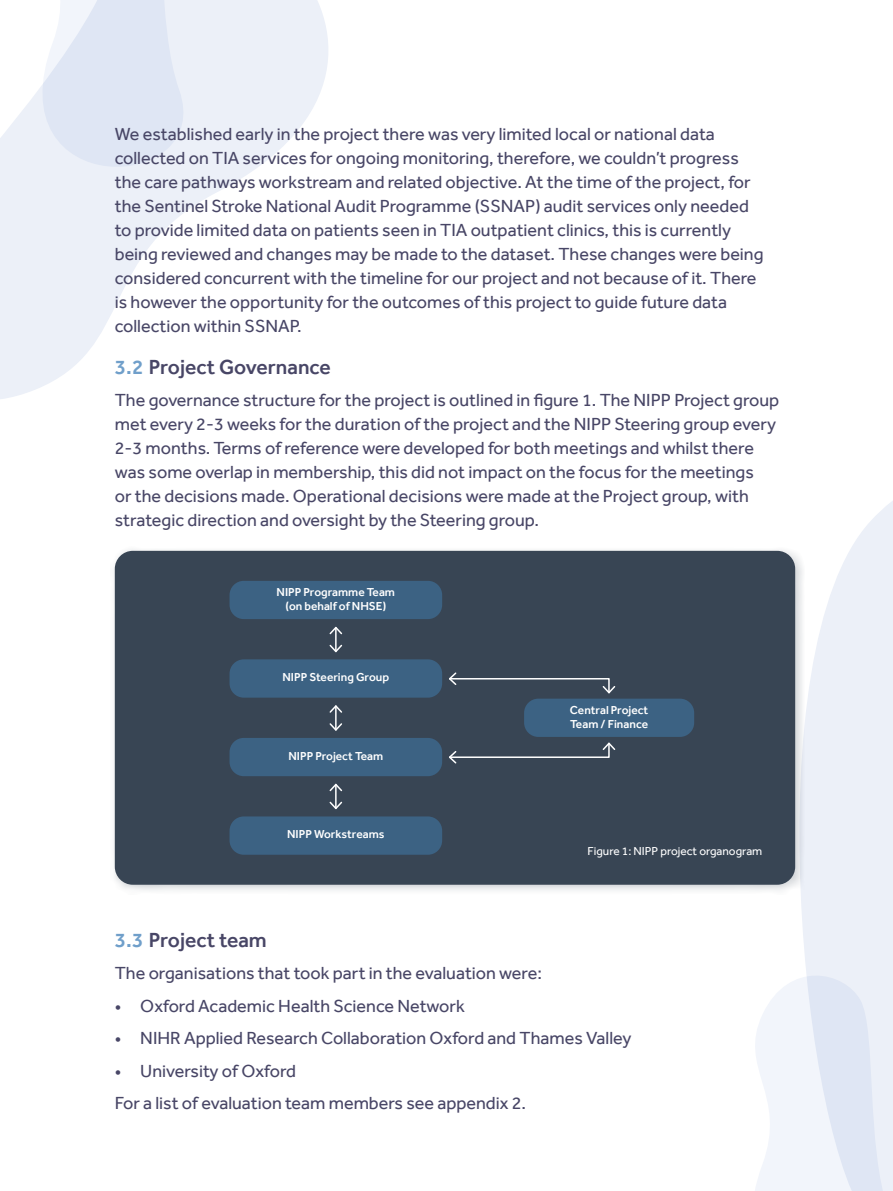
<style>
.page{position:relative;width:893px;height:1191px;background:#fff}
.page>*{position:absolute;margin:0;border:0;box-sizing:border-box;transform-origin:0 0}
.t1{font:500 21px "Effra";color:#484666}
.t2{font:18px/24px "Effra";color:#484666}
.t3{font:500 11.85px/14.2px "Effra";color:#fff;text-align:center}
.t4{font:11.85px "Effra";color:#fff}
.s1{color:#709fca}
</style>
<div class="page">
<svg style="left:0;top:0;width:328px;height:399px"></svg>
<svg style="left:801px;top:501px;width:92px;height:458px;fill:#ecf0f8"></svg>
<svg style="left:0;top:0;width:195px;height:191px"></svg>
<svg style="left:755px;top:959px;width:138px;height:232px;fill:#ecf0f8"></svg>
<div style="left:110px;top:546px;width:695px;height:348px;background:#384554;opacity:.25"></div>
<div style="left:115px;top:551px;width:680px;height:333px;background:#384554;border-radius:18px"></div>
<div style="left:230px;top:581px;width:212px;height:38px;background:#3c6283;border-radius:14px"></div>
<div style="left:230px;top:659px;width:212px;height:38px;background:#3c6283;border-radius:14px"></div>
<div style="left:230px;top:738px;width:212px;height:38px;background:#3c6283;border-radius:14px"></div>
<div style="left:230px;top:816px;width:212px;height:38px;background:#3c6283;border-radius:14px"></div>
<hr style="left:335px;top:627px;width:2px;height:24px;background:#fff">
<svg style="left:329px;top:626px;width:14px;height:9px"></svg>
<svg style="left:329px;top:643px;width:14px;height:10px"></svg>
<hr style="left:335px;top:706px;width:2px;height:24px;background:#fff">
<svg style="left:329px;top:705px;width:13px;height:9px"></svg>
<svg style="left:329px;top:722px;width:13px;height:9px"></svg>
<hr style="left:335px;top:784px;width:2px;height:24px;background:#fff">
<svg style="left:329px;top:783px;width:14px;height:9px"></svg>
<svg style="left:329px;top:800px;width:14px;height:10px"></svg>
<div style="left:524px;top:698px;width:170px;height:39px;background:#3c6283;border-radius:14px"></div>
<svg style="left:449px;top:742px;width:167px;height:22px"></svg>
<svg style="left:449px;top:672px;width:167px;height:22px"></svg>
<p class="t2" style="left:115px;top:121px;width:650px">We established early in the project there was very limited local or national data collected on TIA services for ongoing monitoring, therefore, we couldn’t progress the care pathways workstream and related objective. At the time of the project, for the Sentinel Stroke National Audit Programme (SSNAP) audit services only needed to provide limited data on patients seen in TIA outpatient clinics, this is currently being reviewed and changes may be made to the dataset. These changes were being considered concurrent with the timeline for our project and not because of it. There is however the opportunity for the outcomes of this project to guide future data collection within SSNAP.</p>
<p class="t1" style="left:115px;top:354px;width:218px"><span class="s1">3.2</span> Project Governance</p>
<p class="t2" style="left:115px;top:388px;width:666px">The governance structure for the project is outlined in figure 1. The NIPP Project group met every 2-3 weeks for the duration of the project and the NIPP Steering group every 2-3 months. Terms of reference were developed for both meetings and whilst there was some overlap in membership, this did not impact on the focus for the meetings<br>or the decisions made. Operational decisions were made at the Project group, with strategic direction and oversight by the Steering group.</p>
<p class="t3" style="left:277px;top:585px;width:120px">NIPP Programme Team (on behalf of NHSE)</p>
<p class="t3" style="left:283px;top:670px;width:108px">NIPP Steering Group</p>
<p class="t3" style="left:288px;top:748px;width:96px">NIPP Project Team</p>
<p class="t3" style="left:287px;top:827px;width:99px">NIPP Workstreams</p>
<p class="t3" style="left:570px;top:702px;width:80px;text-align:left">Central Project<br>Team / Finance</p>
<p class="t4" style="left:588px;top:843px;width:176px">Figure 1: NIPP project organogram</p>
<p class="t1" style="left:115px;top:927px;width:153px"><span class="s1">3.3</span> Project team</p>
<p class="t2" style="left:115px;top:961px;width:429px">The organisations that took part in the evaluation were:</p>
<p class="t2" style="left:115px;top:993px;width:352px">• Oxford Academic Health Science Network</p>
<p class="t2" style="left:115px;top:1026px;width:518px">• NIHR Applied Research Collaboration Oxford and Thames Valley</p>
<p class="t2" style="left:115px;top:1054px;width:413px;line-height:32.5px">• University of Oxford<br>For a list of evaluation team members see appendix 2.</p>
</div>
